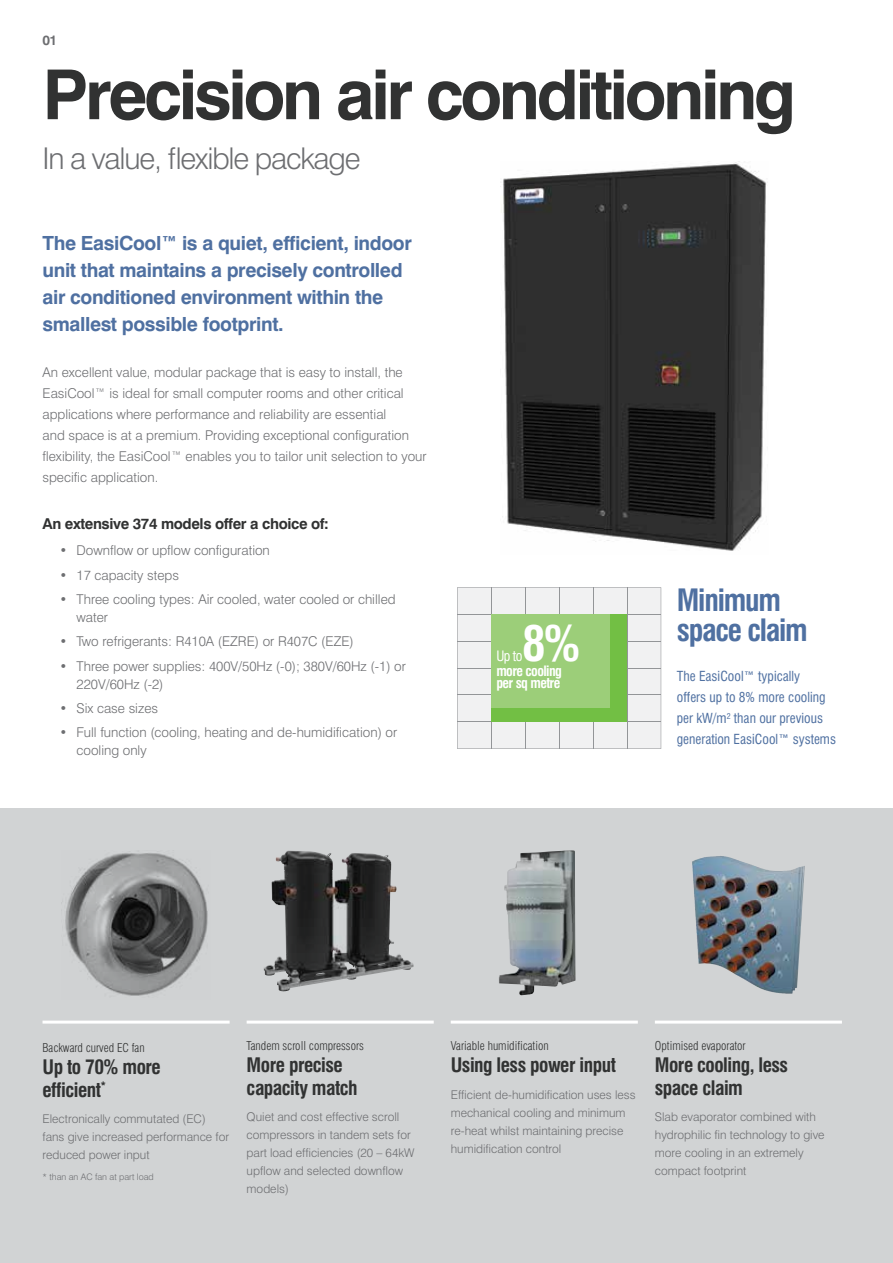
<style>
.page{position:relative;width:893px;height:1263px;background:#fff}
.page>*{position:absolute;margin:0;border:0;box-sizing:border-box;transform-origin:0 0}
.t1{font:700 69px "Swiss 721 BT";letter-spacing:-.05em;color:#313232}
.t2{font:700 condensed 48.3px "Swiss 721 BT";color:#fff}
.t3{font:300 30px "Swiss 721 BT";letter-spacing:-.04em;color:#6d6e71}
.t4{font:700 condensed 30px/30px "Swiss 721 BT";letter-spacing:-.04em;color:#4f70a1}
.t5{font:700 19.5px/27px "Swiss 721 BT";letter-spacing:-.02em;color:#4f70a1}
.t6{font:700 condensed 19.5px/22.5px "Swiss 721 BT";letter-spacing:-.025em;color:#313232}
.t7{font:700 15px "Swiss 721 BT";letter-spacing:-.025em;color:#313232}
.t8{font:700 condensed 13.95px/12.9px "Swiss 721 BT";letter-spacing:-.04em;color:#fff}
.t9{font:condensed 13.95px "Swiss 721 BT";color:#fff}
.t10{font:300 13.5px/21px "Swiss 721 BT";color:#6d6e71}
.t11{font:condensed 13.5px/21px "Swiss 721 BT";color:#4f70a1}
.t12{font:700 13.5px "Swiss 721 BT";color:#6d6e71}
.t13{font:300 12px/18px "Swiss 721 BT";color:#6d6e71}
.t14{font:300 condensed 12px "Swiss 721 BT";color:#313232}
.t15{font:300 9px "Swiss 721 BT";color:#6d6e71}
</style>
<div class="page">
<div style="left:0;top:808px;width:893px;height:455px;background:#d1d3d4"></div>
<img style="left:692px;top:856px;width:72px;height:134px">
<img style="left:499px;top:850px;width:76px;height:145px">
<img style="left:264px;top:850px;width:150px;height:141px">
<img style="left:65px;top:853px;width:143px;height:143px">
<hr style="left:43px;top:1020px;width:187px;height:3px;background:#fff">
<hr style="left:451px;top:1020px;width:187px;height:3px;background:#fff">
<hr style="left:247px;top:1020px;width:187px;height:3px;background:#fff">
<hr style="left:655px;top:1020px;width:187px;height:3px;background:#fff">
<img style="left:500px;top:162px;width:266px;height:389px">
<div style="left:457px;top:587px;width:204px;height:162px;background:#f1f1f2"></div>
<hr style="left:457px;top:721px;width:204px;height:1px;background:#939598">
<hr style="left:457px;top:695px;width:204px;height:1px;background:#939598">
<hr style="left:457px;top:668px;width:204px;height:1px;background:#939598">
<hr style="left:457px;top:641px;width:204px;height:1px;background:#939598">
<hr style="left:457px;top:614px;width:204px;height:1px;background:#939598">
<hr style="left:627px;top:588px;width:1px;height:161px;background:#939598">
<hr style="left:593px;top:588px;width:1px;height:161px;background:#939598">
<hr style="left:559px;top:588px;width:1px;height:161px;background:#939598">
<hr style="left:525px;top:588px;width:1px;height:161px;background:#939598">
<hr style="left:491px;top:588px;width:1px;height:161px;background:#939598">
<div style="left:491px;top:614px;width:136px;height:108px;background:#72bf44"></div>
<div style="left:491px;top:614px;width:118px;height:94px;background:#9cce79"></div>
<p class="t12" style="left:43px;top:32px;width:16px">01</p>
<h1 class="t1" style="left:43px;top:53px;width:755px">Precision air conditioning</h1>
<h3 class="t3" style="left:43px;top:140px;width:320px">In a value, flexible package</h3>
<h3 class="t5" style="left:43px;top:229px;width:371px">The EasiCool™ is a quiet, efficient, indoor unit that maintains a precisely controlled air conditioned environment within the smallest possible footprint.</h3>
<p class="t10" style="left:43px;top:362px;width:386px">An excellent value, modular package that is easy to install, the EasiCool™ is ideal for small computer rooms and other critical applications where performance and reliability are essential<br>and space is at a premium. Providing exceptional configuration flexibility, the EasiCool™ enables you to tailor unit selection to your specific application.</p>
<p class="t7" style="left:43px;top:514px;width:288px">An extensive 374 models offer a choice of:</p>
<p class="t10" style="left:60px;top:540px;width:212px">• Downflow or upflow configuration</p>
<p class="t10" style="left:60px;top:564px;width:121px">• 17 capacity steps</p>
<p class="t10" style="left:77px;top:590px;width:321px;line-height:18px;text-indent:-17px">• Three cooling types: Air cooled, water cooled or chilled water</p>
<p class="t10" style="left:60px;top:631px;width:296px">• Two refrigerants: R410A (EZRE) or R407C (EZE)</p>
<p class="t10" style="left:77px;top:657px;width:331px;line-height:18px;text-indent:-17px">• Three power supplies: 400V/50Hz (-0); 380V/60Hz (-1) or<br>220V/60Hz (-2)</p>
<p class="t10" style="left:60px;top:698px;width:100px">• Six case sizes</p>
<p class="t10" style="left:77px;top:723px;width:322px;line-height:18px;text-indent:-17px">• Full function (cooling, heating and de-humidification) or cooling only</p>
<h2 class="t2" style="left:522px;top:615px;width:60px">8%</h2>
<p class="t9" style="left:496px;top:648px;width:28px">Up to</p>
<p class="t8" style="left:496px;top:664px;width:67px">more cooling per sq metre</p>
<h3 class="t4" style="left:677px;top:585px;width:132px">Minimum space claim</h3>
<p class="t11" style="left:677px;top:666px;width:161px">The EasiCool™ typically<br>offers up to 8% more cooling per kW/m<sup>2</sup> than our previous generation EasiCool™ systems</p>
<p class="t14" style="left:43px;top:1040px;width:104px">Backward curved EC fan</p>
<h3 class="t6" style="left:43px;top:1056px;width:120px">Up to 70% more efficient<sup>*</sup></h3>
<p class="t13" style="left:43px;top:1110px;width:188px">Electronically commutated (EC) fans give increased performance for reduced power input</p>
<p class="t15" style="left:43px;top:1171px;width:113px">* than an AC fan at part load</p>
<p class="t14" style="left:247px;top:1038px;width:119px">Tandem scroll compressors</p>
<h3 class="t6" style="left:247px;top:1054px;width:113px">More precise capacity match</h3>
<p class="t13" style="left:247px;top:1108px;width:169px">Quiet and cost effective scroll compressors in tandem sets for part load efficiencies (20 – 64kW upflow and selected downflow models)</p>
<p class="t14" style="left:451px;top:1038px;width:99px">Variable humidification</p>
<h3 class="t6" style="left:451px;top:1054px;width:167px">Using less power input</h3>
<p class="t13" style="left:451px;top:1085px;width:186px">Efficient de-humidification uses less mechanical cooling and minimum re-heat whilst maintaining precise humidification control</p>
<p class="t14" style="left:655px;top:1038px;width:92px">Optimised evaporator</p>
<h3 class="t6" style="left:655px;top:1054px;width:135px">More cooling, less space claim</h3>
<p class="t13" style="left:655px;top:1108px;width:171px">Slab evaporator combined with hydrophilic fin technology to give more cooling in an extremely compact footprint</p>
</div>
